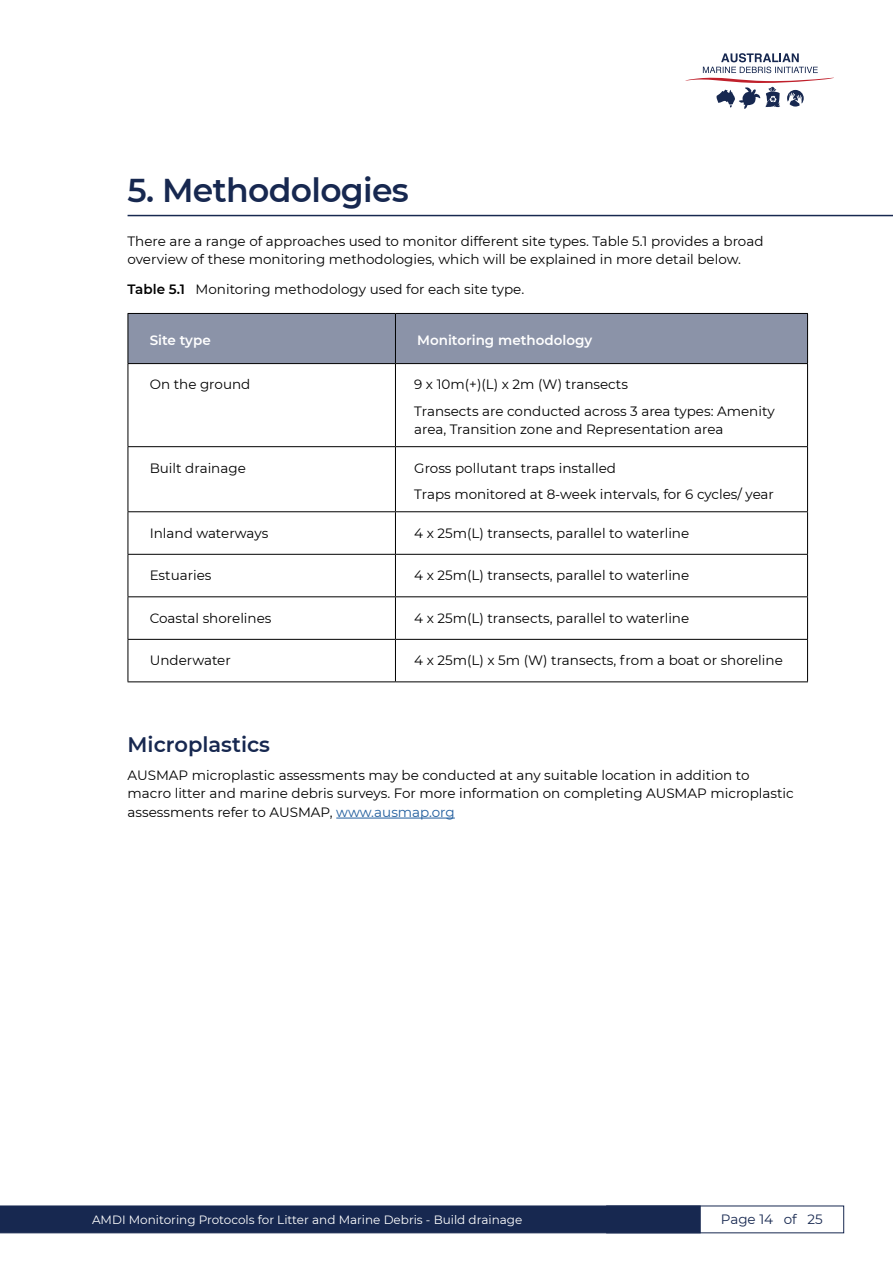
<style>
.page{position:relative;width:893px;height:1263px;background:#fff}
.page>*{position:absolute;margin:0;border:0;box-sizing:border-box;transform-origin:0 0}
.t1{font:600 33px "Montserrat";letter-spacing:-.02em;color:#172850}
.t2{font:600 21px "Montserrat";color:#172850}
.t3{font:13.5px/26.5px "Montserrat";color:#000}
.t4{font:600 13.5px "Montserrat";color:#fff}
.t5{font:13.5px "Montserrat";color:#172850}
.t6{font:12px "Montserrat";color:#fff}
.s1{font-weight:600}
.s2{color:#215e9e}
</style>
<div class="page">
<div style="left:0;top:1205px;width:701px;height:28px;background:#172850"></div>
<div style="left:606px;top:1205px;width:238px;height:28px;border:1px solid #172850"></div>
<svg style="left:685px;top:53px;width:149px;height:56px"></svg>
<hr style="left:128px;top:215px;width:765px;height:1px;background:#172850">
<hr style="left:336px;top:818px;width:119px;height:1px;background:#215e9e">
<div style="left:129px;top:314px;width:678px;height:49px;background:#8b93a8"></div>
<hr style="left:128px;top:313px;width:267px;height:1px;background:#000">
<hr style="left:128px;top:314px;width:1px;height:49px;background:#000">
<hr style="left:395px;top:313px;width:413px;height:1px;background:#000">
<hr style="left:395px;top:314px;width:1px;height:49px;background:#000">
<hr style="left:807px;top:314px;width:1px;height:49px;background:#000">
<hr style="left:128px;top:363px;width:267px;height:1px;background:#000">
<hr style="left:128px;top:364px;width:1px;height:82px;background:#000">
<hr style="left:395px;top:363px;width:413px;height:1px;background:#000">
<hr style="left:395px;top:364px;width:1px;height:82px;background:#000">
<hr style="left:807px;top:364px;width:1px;height:82px;background:#000">
<hr style="left:128px;top:446px;width:267px;height:1px;background:#000">
<hr style="left:128px;top:447px;width:1px;height:64px;background:#000">
<hr style="left:395px;top:446px;width:413px;height:1px;background:#000">
<hr style="left:395px;top:447px;width:1px;height:64px;background:#000">
<hr style="left:807px;top:447px;width:1px;height:64px;background:#000">
<hr style="left:128px;top:511px;width:267px;height:1px;background:#000">
<hr style="left:128px;top:512px;width:1px;height:42px;background:#000">
<hr style="left:395px;top:511px;width:413px;height:1px;background:#000">
<hr style="left:395px;top:512px;width:1px;height:42px;background:#000">
<hr style="left:807px;top:512px;width:1px;height:42px;background:#000">
<hr style="left:128px;top:554px;width:267px;height:1px;background:#000">
<hr style="left:128px;top:555px;width:1px;height:41px;background:#000">
<hr style="left:395px;top:554px;width:413px;height:1px;background:#000">
<hr style="left:395px;top:555px;width:1px;height:41px;background:#000">
<hr style="left:807px;top:555px;width:1px;height:41px;background:#000">
<hr style="left:128px;top:596px;width:267px;height:1px;background:#000">
<hr style="left:128px;top:597px;width:1px;height:42px;background:#000">
<hr style="left:395px;top:596px;width:413px;height:1px;background:#000">
<hr style="left:395px;top:597px;width:1px;height:42px;background:#000">
<hr style="left:807px;top:597px;width:1px;height:42px;background:#000">
<hr style="left:128px;top:639px;width:267px;height:1px;background:#000">
<hr style="left:128px;top:640px;width:1px;height:41px;background:#000">
<hr style="left:395px;top:639px;width:413px;height:1px;background:#000">
<hr style="left:395px;top:640px;width:1px;height:41px;background:#000">
<hr style="left:807px;top:640px;width:1px;height:41px;background:#000">
<hr style="left:128px;top:681px;width:267px;height:1px;background:#000">
<hr style="left:395px;top:681px;width:413px;height:1px;background:#000">
<h1 class="t1" style="left:128px;top:167px;width:283px">5. Methodologies</h1>
<p class="t3" style="left:128px;top:231px;width:637px;line-height:18px">There are a range of approaches used to monitor different site types. Table 5.1 provides a broad overview of these monitoring methodologies, which will be explained in more detail below.</p>
<p class="t3" style="left:128px;top:276px;width:398px"><span class="s1">Table 5.1</span> Monitoring methodology used for each site type.</p>
<p class="t4" style="left:150px;top:331px;width:63px">Site type</p>
<p class="t4" style="left:417px;top:331px;width:177px">Monitoring methodology</p>
<p class="t3" style="left:150px;top:371px;width:102px">On the ground</p>
<p class="t3" style="left:414px;top:371px;width:362px">9 x 10m(+)(L) x 2m (W) transects<br>Transects are conducted across 3 area types: Amenity</p>
<p class="t3" style="left:414px;top:415px;width:311px">area, Transition zone and Representation area</p>
<p class="t3" style="left:150px;top:454px;width:98px">Built drainage</p>
<p class="t3" style="left:414px;top:454px;width:361px">Gross pollutant traps installed<br>Traps monitored at 8-week intervals, for 6 cycles/ year</p>
<p class="t3" style="left:150px;top:519px;width:120px">Inland waterways</p>
<p class="t3" style="left:414px;top:519px;width:277px">4 x 25m(L) transects, parallel to waterline</p>
<p class="t3" style="left:150px;top:562px;width:63px">Estuaries</p>
<p class="t3" style="left:414px;top:562px;width:277px">4 x 25m(L) transects, parallel to waterline</p>
<p class="t3" style="left:150px;top:604px;width:123px">Coastal shorelines</p>
<p class="t3" style="left:414px;top:604px;width:277px">4 x 25m(L) transects, parallel to waterline</p>
<p class="t3" style="left:150px;top:647px;width:83px">Underwater</p>
<p class="t3" style="left:414px;top:647px;width:370px">4 x 25m(L) x 5m (W) transects, from a boat or shoreline</p>
<h2 class="t2" style="left:128px;top:730px;width:144px">Microplastics</h2>
<p class="t3" style="left:128px;top:765px;width:668px;line-height:18.8px">AUSMAP microplastic assessments may be conducted at any suitable location in addition to macro litter and marine debris surveys. For more information on completing AUSMAP microplastic assessments refer to AUSMAP, <span class="s2">www.ausmap.org</span></p>
<p class="t6" style="left:92px;top:1211px;width:432px">AMDI Monitoring Protocols for Litter and Marine Debris - Build drainage</p>
<p class="t5" style="left:721px;top:1210px;width:103px">Page 14 of 25</p>
</div>
